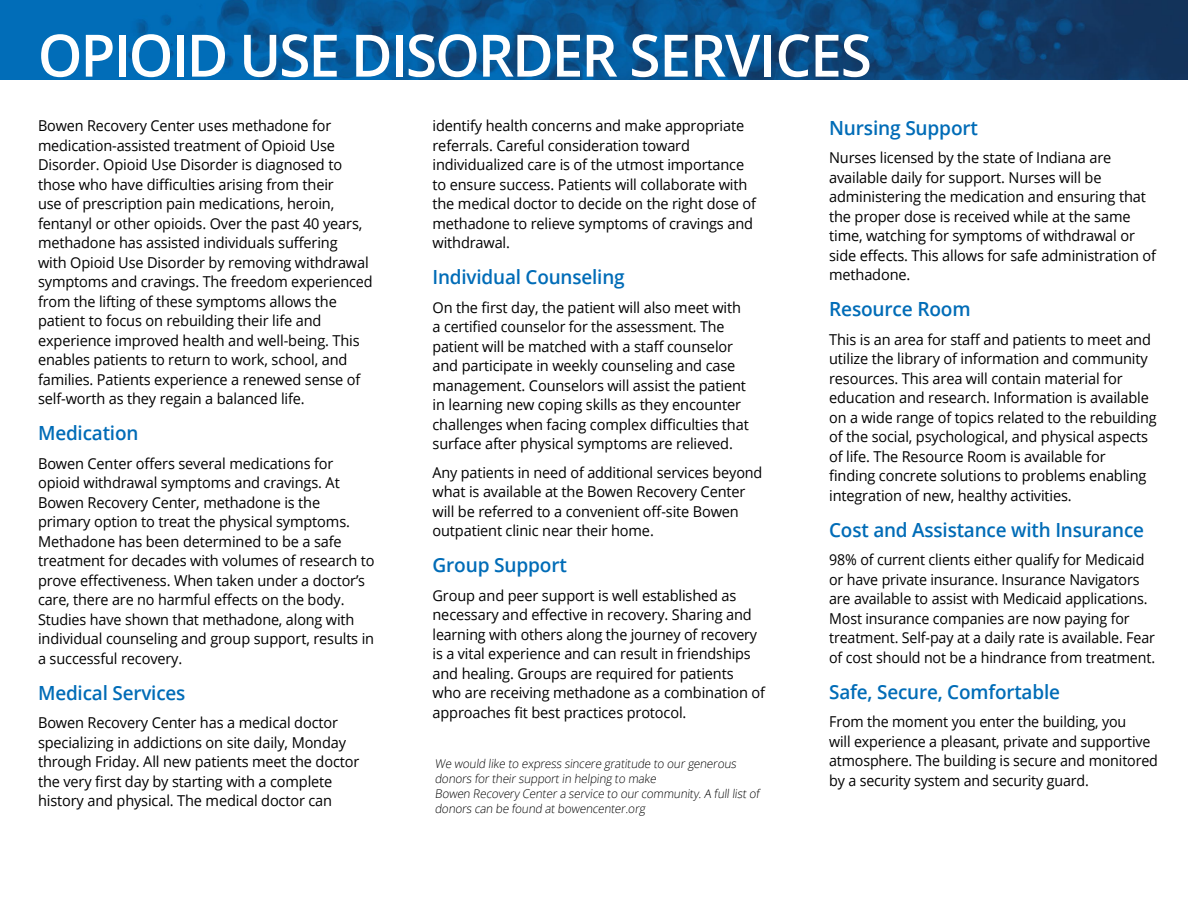
<style>
.page{position:relative;width:1188px;height:918px;background:#fff}
.page>*{position:absolute;margin:0;border:0;box-sizing:border-box;transform-origin:0 0}
.t1{font:600 58.5px "Open Sans";letter-spacing:-.035em;color:#fff}
.t2{font:600 19.5px "Open Sans";letter-spacing:-.01em;color:#006cb7}
.t3{font:15px/19.5px "Open Sans";letter-spacing:-.01em;color:#000}
.t4{font:15px/19.5px "Open Sans";letter-spacing:-.01em;color:#000;scale:.96 1}
.t5{font:15px/19.5px "Open Sans";letter-spacing:-.01em;color:#000;scale:.95 1}
.t6{font:300 12px/15px "Open Sans";color:#000}
</style>
<div class="page">
<img style="left:0;top:0;width:1188px;height:80px">
<h1 class="t1" style="left:38px;top:15px;width:836px">OPIOID USE DISORDER SERVICES</h1>
<p class="t4" style="left:38px;top:116px;width:350px">Bowen Recovery Center uses methadone for medication-assisted treatment of Opioid Use Disorder. Opioid Use Disorder is diagnosed to those who have difficulties arising from their<br>use of prescription pain medications, heroin, fentanyl or other opioids. Over the past 40 years, methadone has assisted individuals suffering<br>with Opioid Use Disorder by removing withdrawal symptoms and cravings. The freedom experienced from the lifting of these symptoms allows the patient to focus on rebuilding their life and experience improved health and well-being. This enables patients to return to work, school, and families. Patients experience a renewed sense of self-worth as they regain a balanced life.</p>
<h2 class="t2" style="left:38px;top:420px;width:102px">Medication</h2>
<p class="t3" style="left:38px;top:453px;width:338px">Bowen Center offers several medications for opioid withdrawal symptoms and cravings. At Bowen Recovery Center, methadone is the primary option to treat the physical symptoms.<br>Methadone has been determined to be a safe treatment for decades with volumes of research to prove effectiveness. When taken under a doctor’s care, there are no harmful effects on the body.<br>Studies have shown that methadone, along with individual counseling and group support, results in a successful recovery.</p>
<h2 class="t2" style="left:38px;top:679px;width:149px">Medical Services</h2>
<p class="t3" style="left:38px;top:713px;width:323px">Bowen Recovery Center has a medical doctor specializing in addictions on site daily, Monday through Friday. All new patients meet the doctor the very first day by starting with a complete history and physical. The medical doctor can</p>
<p class="t3" style="left:433px;top:116px;width:325px">identify health concerns and make appropriate referrals. Careful consideration toward individualized care is of the utmost importance to ensure success. Patients will collaborate with the medical doctor to decide on the right dose of methadone to relieve symptoms of cravings and withdrawal.</p>
<h2 class="t2" style="left:433px;top:264px;width:194px">Individual Counseling</h2>
<p class="t3" style="left:433px;top:297px;width:318px">On the first day, the patient will also meet with a certified counselor for the assessment. The patient will be matched with a staff counselor and participate in weekly counseling and case management. Counselors will assist the patient in learning new coping skills as they encounter challenges when facing complex difficulties that surface after physical symptoms are relieved.</p>
<p class="t4" style="left:433px;top:462px;width:345px">Any patients in need of additional services beyond what is available at the Bowen Recovery Center will be referred to a convenient off-site Bowen outpatient clinic near their home.</p>
<h2 class="t2" style="left:433px;top:552px;width:136px">Group Support</h2>
<p class="t3" style="left:433px;top:585px;width:334px">Group and peer support is well established as necessary and effective in recovery. Sharing and learning with others along the journey of recovery is a vital experience and can result in friendships and healing. Groups are required for patients who are receiving methadone as a combination of approaches fit best practices protocol.</p>
<p class="t6" style="left:435px;top:756px;width:326px">We would like to express sincere gratitude to our generous donors for their support in helping to make<br>Bowen Recovery Center a service to our community. A full list of donors can be found at bowencenter.org</p>
<h2 class="t2" style="left:829px;top:114px;width:150px">Nursing Support</h2>
<p class="t3" style="left:829px;top:148px;width:329px">Nurses licensed by the state of Indiana are available daily for support. Nurses will be administering the medication and ensuring that the proper dose is received while at the same time, watching for symptoms of withdrawal or side effects. This allows for safe administration of methadone.</p>
<h2 class="t2" style="left:829px;top:296px;width:143px">Resource Room</h2>
<p class="t3" style="left:829px;top:329px;width:329px">This is an area for staff and patients to meet and utilize the library of information and community resources. This area will contain material for education and research. Information is available on a wide range of topics related to the rebuilding of the social, psychological, and physical aspects of life. The Resource Room is available for<br>finding concrete solutions to problems enabling integration of new, healthy activities.</p>
<h2 class="t2" style="left:829px;top:516px;width:317px">Cost and Assistance with Insurance</h2>
<p class="t5" style="left:829px;top:550px;width:345px">98% of current clients either qualify for Medicaid or have private insurance. Insurance Navigators are available to assist with Medicaid applications.<br>Most insurance companies are now paying for treatment. Self-pay at a daily rate is available. Fear of cost should not be a hindrance from treatment.</p>
<h2 class="t2" style="left:829px;top:678px;width:232px">Safe, Secure, Comfortable</h2>
<p class="t5" style="left:829px;top:712px;width:348px">From the moment you enter the building, you<br>will experience a pleasant, private and supportive atmosphere. The building is secure and monitored by a security system and security guard.</p>
</div>
